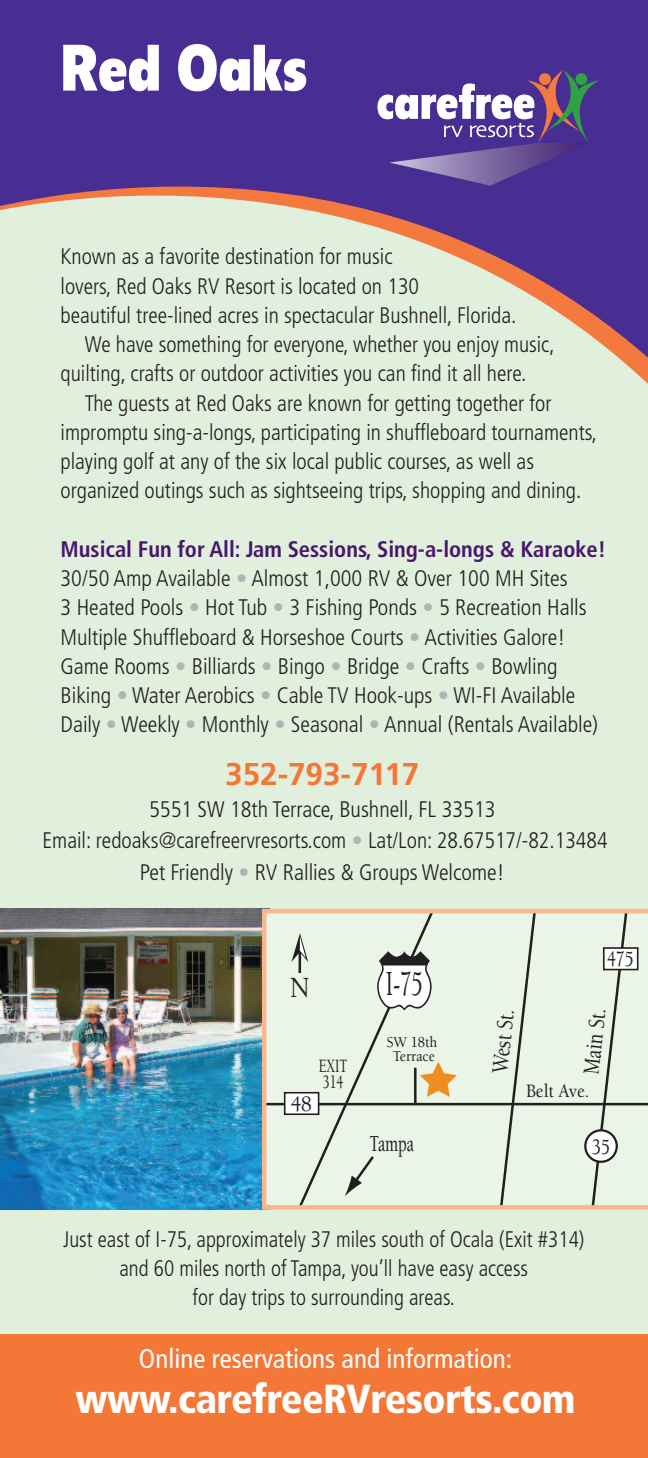
<style>
.page{position:relative;width:648px;height:1458px;background:#fff}
.page>*{position:absolute;margin:0;border:0;box-sizing:border-box;transform-origin:0 0}
.t1{font:900 condensed 64.35px "Flyer";color:#fff}
.t2{font:900 condensed 40.5px "Frutiger";letter-spacing:-.015em;color:#fff}
.t3{font:500 36.23px "Berkeley";color:#231f20;scale:.6 1}
.t4{font:700 31.5px "Frutiger";color:#f37736}
.t5{font:500 30.15px "Berkeley";color:#231f20;scale:.9 1}
.t6{font:condensed 27px "Frutiger";color:#fff}
.t7{font:500 23.62px "Berkeley";color:#231f20;scale:.82 1}
.t8{font:500 23.62px "Berkeley";color:#231f20;scale:.68 1}
.t9{font:500 22.72px "Berkeley";color:#231f20;scale:.75 1}
.t10{font:500 22.72px "Berkeley";color:#231f20;scale:.9 1}
.t11{font:300 condensed 22.5px/29.2px "Frutiger";color:#231f20;text-align:center}
.t12{font:300 condensed 22.5px/29.2px "Frutiger";color:#231f20;text-align:center;scale:.95 1}
.t13{font:500 19.35px "Berkeley";color:#231f20;scale:.9 1}
.t14{font:500 19.35px/16.4px "Berkeley";color:#231f20;scale:.68 1}
.t15{font:500 15.53px/13.3px "Berkeley";color:#231f20;text-align:center;scale:.9 1}
.s1{font-weight:700;color:#48166d}
.s2{color:#b2b3b7}
</style>
<div class="page">
<div style="left:0;top:182px;width:648px;height:1171px;background:#e1efdd"></div>
<div style="left:0;top:1335px;width:648px;height:123px;background:#f37736"></div>
<img style="left:0;top:909px;width:262px;height:301px">
<svg style="left:0;top:0;width:648px;height:384px;fill:#482e92"></svg>
<svg style="left:377px;top:70px;width:231px;height:116px;background:#68539c"></svg>
<svg style="left:262px;top:909px;width:386px;height:301px"></svg>
<h1 class="t1" style="left:61px;top:45px;width:248px">Red Oaks</h1>
<p class="t11" style="left:61px;top:244px;width:334px">Known as a favorite destination for music</p>
<p class="t11" style="left:61px;top:273px;width:360px">lovers, Red Oaks RV Resort is located on 130</p>
<p class="t11" style="left:61px;top:302px;width:457px">beautiful tree-lined acres in spectacular Bushnell, Florida.</p>
<p class="t11" style="left:85px;top:332px;width:471px">We have something for everyone, whether you enjoy music,</p>
<p class="t11" style="left:61px;top:361px;width:467px">quilting, crafts or outdoor activities you can find it all here.</p>
<p class="t11" style="left:85px;top:390px;width:468px">The guests at Red Oaks are known for getting together for</p>
<p class="t11" style="left:61px;top:419px;width:538px">impromptu sing-a-longs, participating in shuffleboard tournaments,</p>
<p class="t11" style="left:61px;top:449px;width:475px">playing golf at any of the six local public courses, as well as</p>
<p class="t11" style="left:61px;top:478px;width:522px">organized outings such as sightseeing trips, shopping and dining.</p>
<p class="t11" style="left:61px;top:536px;width:547px;text-align:left"><span class="s1">Musical Fun for All: Jam Sessions, Sing-a-longs &amp; Karaoke!<br></span>30/50 Amp Available <span class="s2">•</span> Almost 1,000 RV &amp; Over 100 MH Sites<br>3 Heated Pools <span class="s2">•</span> Hot Tub <span class="s2">•</span> 3 Fishing Ponds <span class="s2">•</span> 5 Recreation Halls Multiple Shuffleboard &amp; Horseshoe Courts <span class="s2">•</span> Activities Galore!<br>Game Rooms <span class="s2">•</span> Billiards <span class="s2">•</span> Bingo <span class="s2">•</span> Bridge <span class="s2">•</span> Crafts <span class="s2">•</span> Bowling Biking <span class="s2">•</span> Water Aerobics <span class="s2">•</span> Cable TV Hook-ups <span class="s2">•</span> WI-FI Available Daily <span class="s2">•</span> Weekly <span class="s2">•</span> Monthly <span class="s2">•</span> Seasonal <span class="s2">•</span> Annual (Rentals Available)</p>
<h3 class="t4" style="left:225px;top:761px;width:196px">352-793-7117</h3>
<p class="t11" style="left:42px;top:795px;width:567px;line-height:31.5px">5551 SW 18th Terrace, Bushnell, FL 33513<br>Email: redoaks@carefreervresorts.com <span class="s2">•</span> Lat/Lon: 28.67517/-82.13484<br>Pet Friendly <span class="s2">•</span> RV Rallies &amp; Groups Welcome!</p>
<h3 class="t5" style="left:290px;top:976px;width:24px">N</h3>
<h3 class="t3" style="left:386px;top:970px;width:63px">I-75</h3>
<p class="t14" style="left:319px;top:1059px;width:44px">EXIT<br>314</p>
<p class="t10" style="left:291px;top:1095px;width:25px">48</p>
<p class="t15" style="left:387px;top:1037px;width:58px">SW 18th<br>Terrace</p>
<p class="t8" style="left:369px;top:1135px;width:67px">Tampa</p>
<p class="t9" style="left:607px;top:950px;width:37px">475</p>
<p class="t7" style="left:491px;top:1073px;width:81px;rotate:-84deg">West St.</p>
<p class="t7" style="left:582px;top:1074px;width:83px;rotate:-84deg">Main St.</p>
<p class="t13" style="left:526px;top:1084px;width:71px">Belt Ave.</p>
<p class="t9" style="left:592px;top:1138px;width:25px">35</p>
<p class="t12" style="left:63px;top:1226px;width:550px">Just east of I-75, approximately 37 miles south of Ocala (Exit #314) and 60 miles north of Tampa, you’ll have easy access<br>for day trips to surrounding areas.</p>
<p class="t6" style="left:139px;top:1348px;width:375px">Online reservations and information:</p>
<h2 class="t2" style="left:76px;top:1383px;width:502px">www.carefreeRVresorts.com</h2>
</div>
